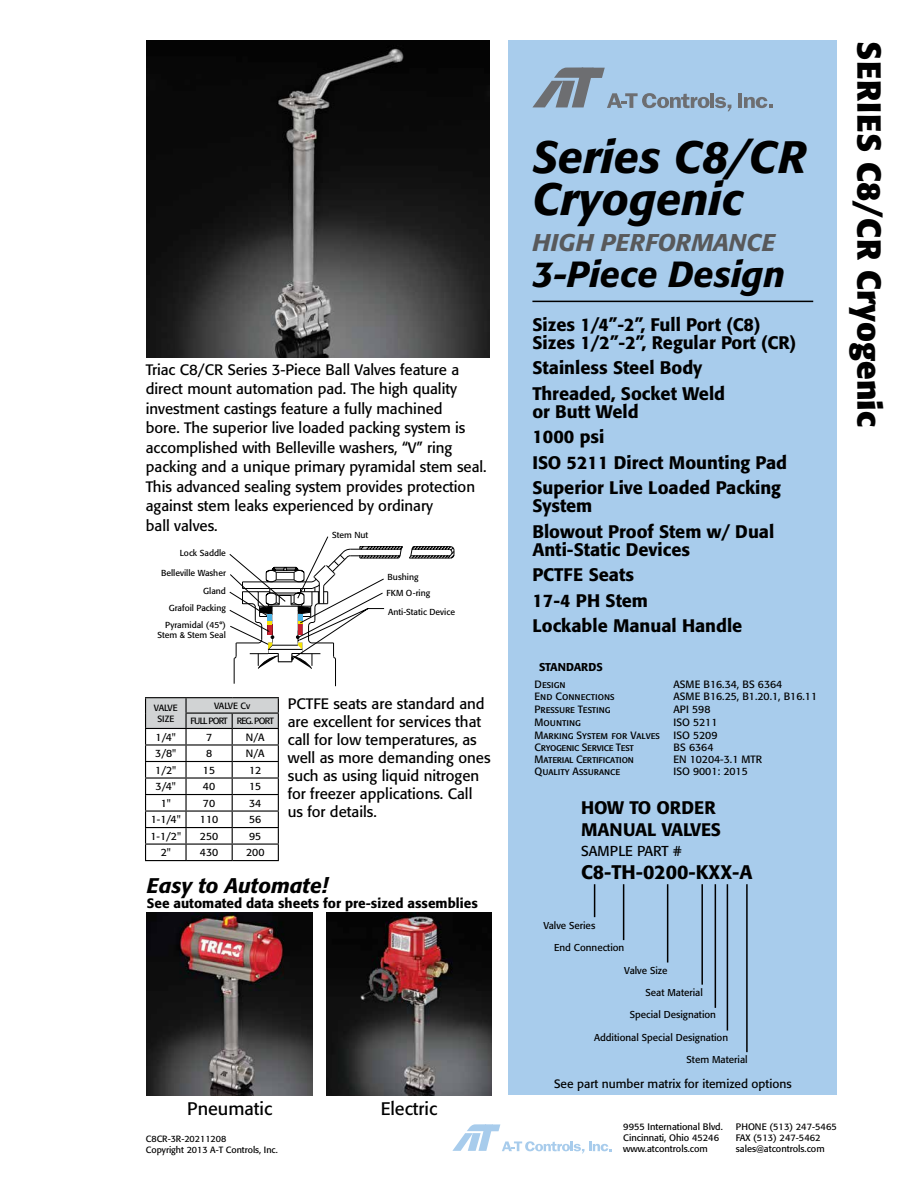
<style>
.page{position:relative;width:918px;height:1188px;background:#fff}
.page>*{position:absolute;margin:0;border:0;box-sizing:border-box;transform-origin:0 0}
.t1{font:italic 500 45px/42px "Formata";color:#000}
.t2{font:italic 500 36px "Formata";color:#000}
.t3{font:700 33px "Formata";color:#000}
.t4{font:italic 500 24px "Formata";letter-spacing:.02em;color:#58595b}
.t5{font:italic 500 21px "Formata";color:#000}
.t6{font:500 19.5px "Formata";color:#000}
.t7{font:500 18px/25.5px "Formata";color:#000}
.t8{font:18px "Formata";color:#000}
.t9{font:15px/19.5px "Formata";color:#000}
.t10{font:14.25px "Formata";color:#000}
.t11{font:500 13.5px "Formata";color:#000}
.t12{font:12px "Formata";color:#000}
.t13{font:500 11.25px "Formata";color:#000}
.t14{font:10.5px "Formata";color:#000}
.t15{font:10.5px "Formata";letter-spacing:-.02em;color:#000}
.t16{font:10.5px "Formata";letter-spacing:-.03em;color:#000}
.t17{font:9.9px "Formata";color:#000}
.t18{font:9.3px/11.1px "Formata";color:#000}
.t19{font:9px/10.8px "Formata";color:#000;text-align:center}
.t20{font:9px/15.5px "Formata";letter-spacing:-.08em;color:#000;text-align:center}
.t21{font:8.7px/18.6px "Formata";color:#000;text-align:right}
</style>
<div class="page">
<div style="left:509px;top:41px;width:328px;height:1054px;background:#a8ccec"></div>
<img style="left:147px;top:41px;width:343px;height:316px">
<img style="left:147px;top:912px;width:166px;height:183px">
<img style="left:326px;top:912px;width:166px;height:183px">
<hr style="left:532px;top:301px;width:281px;height:1px;background:#000">
<hr style="left:594px;top:884px;width:1px;height:33px;background:#000">
<hr style="left:623px;top:884px;width:1px;height:56px;background:#000">
<hr style="left:667px;top:884px;width:1px;height:79px;background:#000">
<hr style="left:701px;top:884px;width:2px;height:101px;background:#000">
<hr style="left:715px;top:884px;width:1px;height:124px;background:#000">
<hr style="left:727px;top:884px;width:1px;height:147px;background:#000">
<hr style="left:746px;top:884px;width:2px;height:168px;background:#000">
<svg style="left:452px;top:1124px;width:160px;height:29px"></svg>
<hr style="left:145px;top:697px;width:41px;height:1px;background:#000">
<hr style="left:186px;top:697px;width:46px;height:1px;background:#000">
<hr style="left:232px;top:697px;width:47px;height:1px;background:#000">
<svg style="left:145px;top:698px;width:134px;height:162px"></svg>
<hr style="left:145px;top:860px;width:41px;height:1px;background:#000">
<hr style="left:186px;top:860px;width:46px;height:1px;background:#000">
<hr style="left:232px;top:860px;width:47px;height:1px;background:#000">
<hr style="left:738px;top:93px;width:4px;height:15px;background:#6d6e71">
<svg style="left:744px;top:97px;width:29px;height:11px"></svg>
<svg style="left:532px;top:68px;width:199px;height:43px"></svg>
<svg style="left:229px;top:536px;width:226px;height:151px"></svg>
<div style="left:340px;top:648px;width:125px;height:38px;background:#fff"></div>
<p class="t9" style="left:146px;top:360px;width:342px">Triac C8/CR Series 3-Piece Ball Valves feature a direct mount automation pad. The high quality investment castings feature a fully machined<br>bore. The superior live loaded packing system is accomplished with Belleville washers, “V” ring packing and a unique primary pyramidal stem seal.<br>This advanced sealing system provides protection against stem leaks experienced by ordinary<br>ball valves.</p>
<p class="t21" style="left:332px;top:525px;width:38px">Stem Nut</p>
<p class="t21" style="left:180px;top:544px;width:48px">Lock Saddle</p>
<p class="t21" style="left:161px;top:563px;width:66px">Belleville Washer<br>Gland</p>
<p class="t21" style="left:165px;top:599px;width:62px;line-height:17px;text-align:center">Grafoil Packing<br>Pyramidal (45°)</p>
<p class="t21" style="left:157px;top:625px;width:70px">Stem &amp; Stem Seal</p>
<p class="t21" style="left:388px;top:568px;width:32px">Bushing</p>
<p class="t21" style="left:388px;top:603px;width:68px">Anti-Static Device</p>
<p class="t21" style="left:387px;top:584px;width:45px">FKM O-ring</p>
<p class="t19" style="left:154px;top:702px;width:25px">VALVE<br>SIZE</p>
<p class="t20" style="left:190px;top:698px;width:85px">VALVE Cv<br>FULL PORT REG. PORT</p>
<p class="t14" style="left:156px;top:731px;width:22px">1/4"</p>
<p class="t14" style="left:206px;top:731px;width:8px">7</p>
<p class="t14" style="left:246px;top:731px;width:20px">N/A</p>
<p class="t14" style="left:155px;top:747px;width:23px">3/8"</p>
<p class="t14" style="left:206px;top:747px;width:8px">8</p>
<p class="t14" style="left:246px;top:747px;width:20px">N/A</p>
<p class="t14" style="left:155px;top:764px;width:23px">1/2"</p>
<p class="t14" style="left:203px;top:764px;width:14px">15</p>
<p class="t14" style="left:249px;top:764px;width:14px">12</p>
<p class="t14" style="left:156px;top:780px;width:22px">3/4"</p>
<p class="t14" style="left:203px;top:780px;width:14px">40</p>
<p class="t14" style="left:249px;top:780px;width:14px">15</p>
<p class="t14" style="left:161px;top:797px;width:12px">1"</p>
<p class="t14" style="left:203px;top:797px;width:14px">70</p>
<p class="t14" style="left:249px;top:797px;width:14px">34</p>
<p class="t14" style="left:151px;top:813px;width:32px">1-1/4"</p>
<p class="t14" style="left:200px;top:813px;width:20px">110</p>
<p class="t14" style="left:249px;top:813px;width:14px">56</p>
<p class="t14" style="left:150px;top:830px;width:32px">1-1/2"</p>
<p class="t14" style="left:200px;top:830px;width:20px">250</p>
<p class="t14" style="left:249px;top:830px;width:14px">95</p>
<p class="t14" style="left:161px;top:846px;width:12px">2"</p>
<p class="t14" style="left:200px;top:846px;width:20px">430</p>
<p class="t14" style="left:246px;top:846px;width:20px">200</p>
<p class="t9" style="left:288px;top:694px;width:204px;line-height:18px">PCTFE seats are standard and are excellent for services that call for low temperatures, as well as more demanding ones such as using liquid nitrogen for freezer applications. Call us for details.</p>
<h3 class="t5" style="left:147px;top:873px;width:183px">Easy to Automate!</h3>
<p class="t11" style="left:147px;top:895px;width:332px">See automated data sheets for pre-sized assemblies</p>
<p class="t8" style="left:187px;top:1097px;width:87px">Pneumatic</p>
<p class="t8" style="left:381px;top:1097px;width:58px">Electric</p>
<p class="t19" style="left:146px;top:1134px;width:133px;text-align:left">C8CR-3R-20211208<br>Copyright 2013 A-T Controls, Inc.</p>
<h1 class="t1" style="left:532px;top:136px;width:275px">Series C8/CR<br>Cryogenic</h1>
<h3 class="t4" style="left:532px;top:228px;width:245px">HIGH PERFORMANCE</h3>
<h2 class="t2" style="left:532px;top:252px;width:254px">3-Piece Design</h2>
<p class="t7" style="left:532px;top:315px;width:265px;line-height:18px">Sizes 1/4”-2”, Full Port (C8)<br>Sizes 1/2”-2”, Regular Port (CR)</p>
<p class="t7" style="left:532px;top:355px;width:194px">Stainless Steel Body<br>Threaded, Socket Weld</p>
<p class="t7" style="left:532px;top:399px;width:256px">or Butt Weld<br>1000 psi<br>ISO 5211 Direct Mounting Pad<br>Superior Live Loaded Packing</p>
<p class="t7" style="left:532px;top:493px;width:243px">System<br>Blowout Proof Stem w/ Dual</p>
<p class="t7" style="left:532px;top:537px;width:211px">Anti-Static Devices<br>PCTFE Seats<br>17-4 PH Stem<br>Lockable Manual Handle</p>
<p class="t13" style="left:539px;top:660px;width:65px">STANDARDS</p>
<p class="t14" style="left:535px;top:678px;width:33px">Design</p>
<p class="t14" style="left:674px;top:678px;width:110px">ASME B16.34, BS 6364</p>
<p class="t14" style="left:535px;top:690px;width:82px">End Connections</p>
<p class="t14" style="left:674px;top:690px;width:145px">ASME B16.25, B1.20.1, B16.11</p>
<p class="t14" style="left:535px;top:703px;width:77px">Pressure Testing</p>
<p class="t14" style="left:674px;top:703px;width:38px">API 598</p>
<p class="t14" style="left:535px;top:716px;width:48px">Mounting</p>
<p class="t14" style="left:674px;top:716px;width:45px">ISO 5211</p>
<p class="t14" style="left:535px;top:729px;width:127px">Marking System for Valves</p>
<p class="t14" style="left:674px;top:729px;width:45px">ISO 5209</p>
<p class="t16" style="left:535px;top:741px;width:101px">Cryogenic Service Test</p>
<p class="t14" style="left:674px;top:741px;width:42px">BS 6364</p>
<p class="t15" style="left:535px;top:753px;width:101px">Material Certification</p>
<p class="t14" style="left:674px;top:753px;width:90px">EN 10204-3.1 MTR</p>
<p class="t14" style="left:535px;top:765px;width:87px">Quality Assurance</p>
<p class="t14" style="left:674px;top:765px;width:76px">ISO 9001: 2015</p>
<p class="t7" style="left:581px;top:797px;width:141px;line-height:21.6px">HOW TO ORDER<br>MANUAL VALVES</p>
<p class="t10" style="left:581px;top:842px;width:102px">SAMPLE PART #</p>
<h3 class="t6" style="left:581px;top:860px;width:173px">C8-TH-0200-KXX-A</h3>
<h3 class="t3" style="left:890px;top:41px;width:387px;rotate:90deg">SERIES C8/CR Cryogenic</h3>
<p class="t17" style="left:543px;top:919px;width:53px">Valve Series</p>
<p class="t17" style="left:554px;top:942px;width:72px">End Connection</p>
<p class="t17" style="left:624px;top:964px;width:45px">Valve Size</p>
<p class="t17" style="left:646px;top:987px;width:59px">Seat Material</p>
<p class="t17" style="left:630px;top:1009px;width:88px">Special Designation</p>
<p class="t17" style="left:594px;top:1031px;width:136px">Additional Special Designation</p>
<p class="t17" style="left:687px;top:1054px;width:63px">Stem Material</p>
<p class="t12" style="left:554px;top:1076px;width:239px">See part number matrix for itemized options</p>
<p class="t18" style="left:623px;top:1121px;width:101px">9955 International Blvd.<br>Cincinnati, Ohio 45246 www.atcontrols.com</p>
<p class="t18" style="left:736px;top:1121px;width:103px">PHONE (513) 247-5465<br>FAX (513) 247-5462 sales@atcontrols.com</p>
</div>
